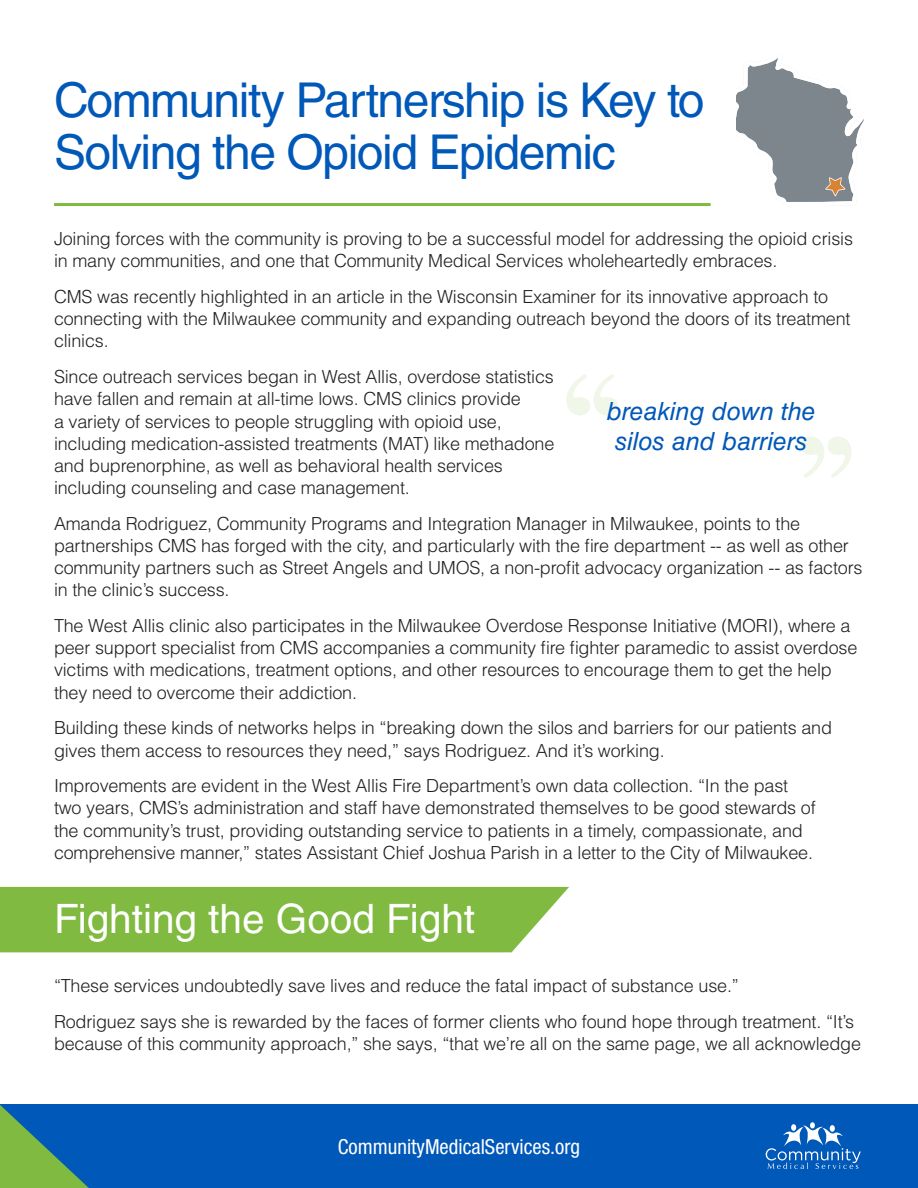
<style>
.page{position:relative;width:918px;height:1188px;background:#fff}
.page>*{position:absolute;margin:0;border:0;box-sizing:border-box;transform-origin:0 0}
.t1{font:48px/52.5px "Helvetica LT Std";letter-spacing:-.03em;color:#0058b8}
.t2{font:40.5px "Helvetica LT Std";color:#fff}
.t3{font:italic 25.05px/30.5px "Helvetica LT Std";color:#0058b8;text-align:center}
.t4{font:condensed 20.7px "Helvetica Neue LT Std";color:#fff}
.t5{font:300 18px/22.2px "Helvetica LT Std";letter-spacing:-.01em;color:#231f20}
</style>
<div class="page">
<hr style="left:54px;top:203px;width:657px;height:3px;background:#80ba41">
<div style="left:0;top:1105px;width:918px;height:83px;background:#0058b8"></div>
<svg style="left:0;top:1105px;width:89px;height:83px"></svg>
<svg style="left:766px;top:1122px;width:95px;height:47px"></svg>
<svg style="left:736px;top:58px;width:128px;height:144px"></svg>
<div style="left:0;top:887px;width:569px;height:65px;background:#80ba41"></div>
<svg style="left:801px;top:437px;width:51px;height:41px"></svg>
<svg style="left:566px;top:374px;width:51px;height:41px"></svg>
<h1 class="t1" style="left:54px;top:74px;width:652px">Community Partnership is Key to<br>Solving the Opioid Epidemic</h1>
<p class="t5" style="left:54px;top:228px;width:801px">Joining forces with the community is proving to be a successful model for addressing the opioid crisis in many communities, and one that Community Medical Services wholeheartedly embraces.</p>
<p class="t5" style="left:54px;top:285px;width:798px">CMS was recently highlighted in an article in the Wisconsin Examiner for its innovative approach to connecting with the Milwaukee community and expanding outreach beyond the doors of its treatment clinics.</p>
<p class="t5" style="left:54px;top:365px;width:502px">Since outreach services began in West Allis, overdose statistics have fallen and remain at all-time lows. CMS clinics provide<br>a variety of services to people struggling with opioid use, including medication-assisted treatments (MAT) like methadone and buprenorphine, as well as behavioral health services including counseling and case management.</p>
<p class="t5" style="left:54px;top:512px;width:810px">Amanda Rodriguez, Community Programs and Integration Manager in Milwaukee, points to the partnerships CMS has forged with the city, and particularly with the fire department -- as well as other community partners such as Street Angels and UMOS, a non-profit advocacy organization -- as factors in the clinic’s success.</p>
<p class="t5" style="left:54px;top:614px;width:805px">The West Allis clinic also participates in the Milwaukee Overdose Response Initiative (MORI), where a peer support specialist from CMS accompanies a community fire fighter paramedic to assist overdose victims with medications, treatment options, and other resources to encourage them to get the help they need to overcome their addiction.</p>
<p class="t5" style="left:54px;top:717px;width:780px">Building these kinds of networks helps in “breaking down the silos and barriers for our patients and gives them access to resources they need,” says Rodriguez. And it’s working.</p>
<p class="t5" style="left:54px;top:775px;width:763px">Improvements are evident in the West Allis Fire Department’s own data collection. “In the past two years, CMS’s administration and staff have demonstrated themselves to be good stewards of the community’s trust, providing outstanding service to patients in a timely, compassionate, and comprehensive manner,” states Assistant Chief Joshua Parish in a letter to the City of Milwaukee.</p>
<h3 class="t3" style="left:607px;top:396px;width:211px">breaking down the silos and barriers</h3>
<h2 class="t2" style="left:54px;top:895px;width:423px">Fighting the Good Fight</h2>
<p class="t5" style="left:54px;top:968px;width:802px;line-height:35.7px">“These services undoubtedly save lives and reduce the fatal impact of substance use.”<br>Rodriguez says she is rewarded by the faces of former clients who found hope through treatment. “It’s</p>
<p class="t5" style="left:54px;top:1032px;width:809px">because of this community approach,” she says, “that we’re all on the same page, we all acknowledge</p>
<p class="t4" style="left:338px;top:1135px;width:244px">CommunityMedicalServices.org</p>
</div>
